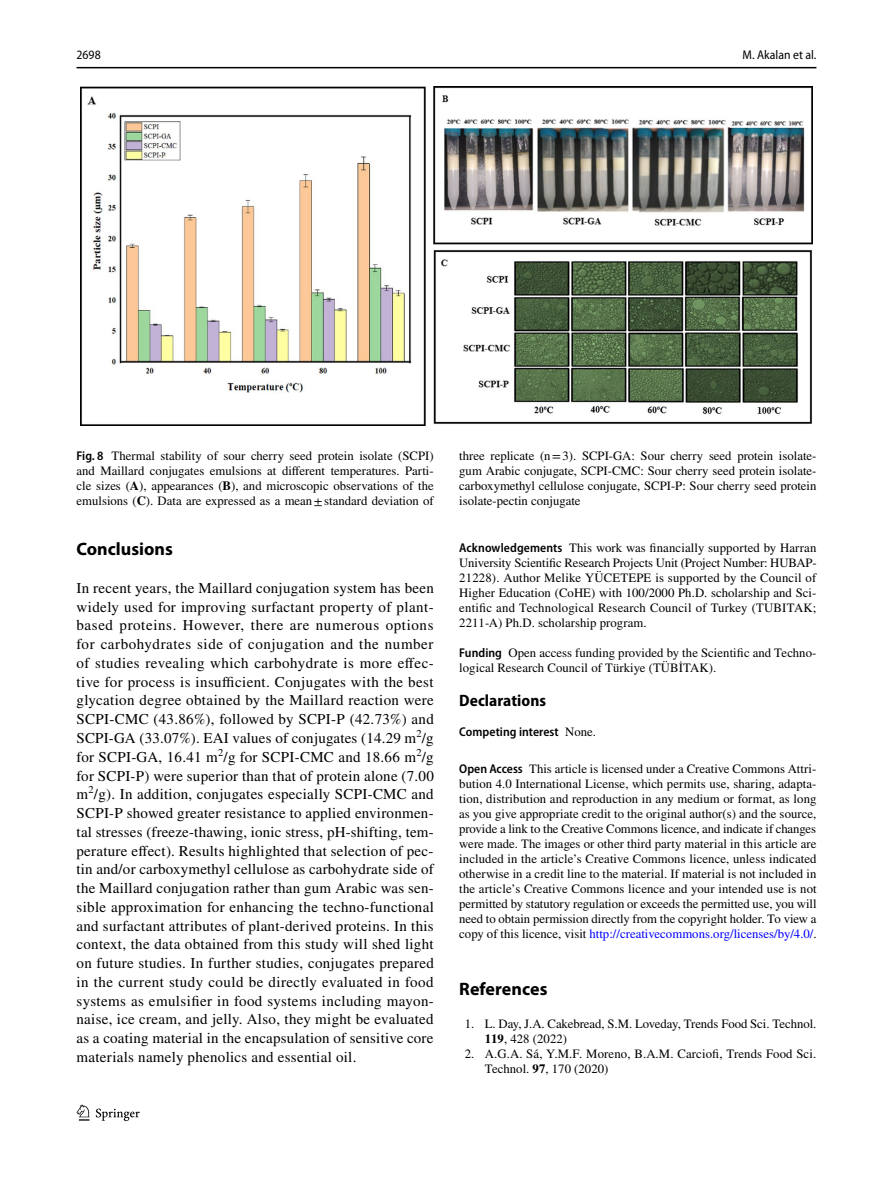
<style>
.page{position:relative;width:893px;height:1187px;background:#fff}
.page>*{position:absolute;margin:0;border:0;box-sizing:border-box;transform-origin:0 0}
.t1{font:700 18px "Myriad Pro";color:#000}
.t2{font:700 semi-condensed 16.5px "Myriad Pro";letter-spacing:.005em;color:#000}
.t3{font:15px/18.8px "STIX";letter-spacing:.02em;color:#000;text-align:justify}
.t4{font:12.75px/15px "STIX";color:#000;text-align:justify}
.t5{font:600 semi-condensed 12.75px "Myriad Pro";letter-spacing:.005em;color:#000}
.t6{font:semi-condensed 12.75px "Myriad Pro";color:#000}
.s1{font-family:"Myriad Pro";font-weight:600;font-stretch:semi-condensed}
.s2{font-weight:700}
.s3{font-family:"STIX";font-weight:400;font-stretch:normal}
.s4{color:#00f}
</style>
<div class="page">
<hr style="left:77px;top:67px;width:739px;height:1px;background:#000">
<svg style="left:77px;top:1104px;width:12px;height:16px"></svg>
<svg style="left:96px;top:1108px;width:44px;height:12px"></svg>
<img style="left:81px;top:87px;width:731px;height:338px">
<p class="t6" style="left:77px;top:48px;width:26px">2698</p>
<p class="t6" style="left:742px;top:48px;width:75px">M. Akalan et al.</p>
<p class="t4" style="left:77px;top:449px;width:359px"><span class="s1">Fig. 8</span> Thermal stability of sour cherry seed protein isolate (SCPI) and Maillard conjugates emulsions at different temperatures. Parti&shy;cle sizes (<span class="s2">A</span>), appearances (<span class="s2">B</span>), and microscopic observations of the emulsions (<span class="s2">C</span>). Data are expressed as a mean±standard deviation of</p>
<p class="t4" style="left:459px;top:449px;width:359px">three replicate (n=3). SCPI-GA: Sour cherry seed protein isolate&shy;gum Arabic conjugate, SCPI-CMC: Sour cherry seed protein isolate&shy;carboxymethyl cellulose conjugate, SCPI-P: Sour cherry seed protein isolate-pectin conjugate</p>
<h1 class="t1" style="left:77px;top:537px;width:98px">Conclusions</h1>
<p class="t3" style="left:77px;top:579px;width:359px">In recent years, the Maillard conjugation system has been widely used for improving surfactant property of plant&shy;based proteins. However, there are numerous options for carbohydrates side of conjugation and the number of studies revealing which carbohydrate is more effec&shy;tive for process is insufficient. Conjugates with the best glycation degree obtained by the Maillard reaction were SCPI-CMC (43.86%), followed by SCPI-P (42.73%) and SCPI-GA (33.07%). EAI values of conjugates (14.29 m<sup>2</sup>/g for SCPI-GA, 16.41 m<sup>2</sup>/g for SCPI-CMC and 18.66 m<sup>2</sup>/g for SCPI-P) were superior than that of protein alone (7.00 m<sup>2</sup>/g). In addition, conjugates especially SCPI-CMC and SCPI-P showed greater resistance to applied environmen&shy;tal stresses (freeze-thawing, ionic stress, pH-shifting, tem&shy;perature effect). Results highlighted that selection of pec&shy;tin and/or carboxymethyl cellulose as carbohydrate side of the Maillard conjugation rather than gum Arabic was sen&shy;sible approximation for enhancing the techno-functional and surfactant attributes of plant-derived proteins. In this context, the data obtained from this study will shed light on future studies. In further studies, conjugates prepared in the current study could be directly evaluated in food systems as emulsifier in food systems including mayon&shy;naise, ice cream, and jelly. Also, they might be evaluated as a coating material in the encapsulation of sensitive core materials namely phenolics and essential oil.</p>
<p class="t4" style="left:459px;top:541px;width:359px"><span class="s1">Acknowledgements</span> This work was financially supported by Harran University Scientific Research Projects Unit (Project Number: HUBAP-21228). Author Melike YÜCETEPE is supported by the Council of Higher Education (CoHE) with 100/2000 Ph.D. scholarship and Sci&shy;entific and Technological Research Council of Turkey (TUBITAK; 2211-A) Ph.D. scholarship program.</p>
<p class="t4" style="left:459px;top:646px;width:359px"><span class="s1">Funding</span> Open access funding provided by the Scientific and Techno&shy;logical Research Council of Türkiye (TÜBİTAK).</p>
<p class="t2" style="left:459px;top:691px;width:88px">Declarations</p>
<p class="t5" style="left:459px;top:724px;width:138px">Competing interest <span class="s3">None.</span></p>
<p class="t4" style="left:459px;top:762px;width:359px"><span class="s1">Open Access</span> This article is licensed under a Creative Commons Attri&shy;bution 4.0 International License, which permits use, sharing, adapta&shy;tion, distribution and reproduction in any medium or format, as long as you give appropriate credit to the original author(s) and the source, provide a link to the Creative Commons licence, and indicate if changes were made. The images or other third party material in this article are included in the article’s Creative Commons licence, unless indicated otherwise in a credit line to the material. If material is not included in the article’s Creative Commons licence and your intended use is not permitted by statutory regulation or exceeds the permitted use, you will need to obtain permission directly from the copyright holder. To view a copy of this licence, visit <span class="s4">http://creativecommons.org/licenses/by/4.0/</span>.</p>
<h1 class="t1" style="left:459px;top:976px;width:90px">References</h1>
<p class="t4" style="left:485px;top:1017px;width:333px;text-indent:-20px">1. L. Day, J.A. Cakebread, S.M. Loveday, Trends Food Sci. Technol.<br><span class="s2">119</span>, 428 (2022)</p>
<p class="t4" style="left:485px;top:1047px;width:333px;text-indent:-20px">2. A.G.A. Sá, Y.M.F. Moreno, B.A.M. Carciofi, Trends Food Sci.<br>Technol. <span class="s2">97</span>, 170 (2020)</p>
</div>
